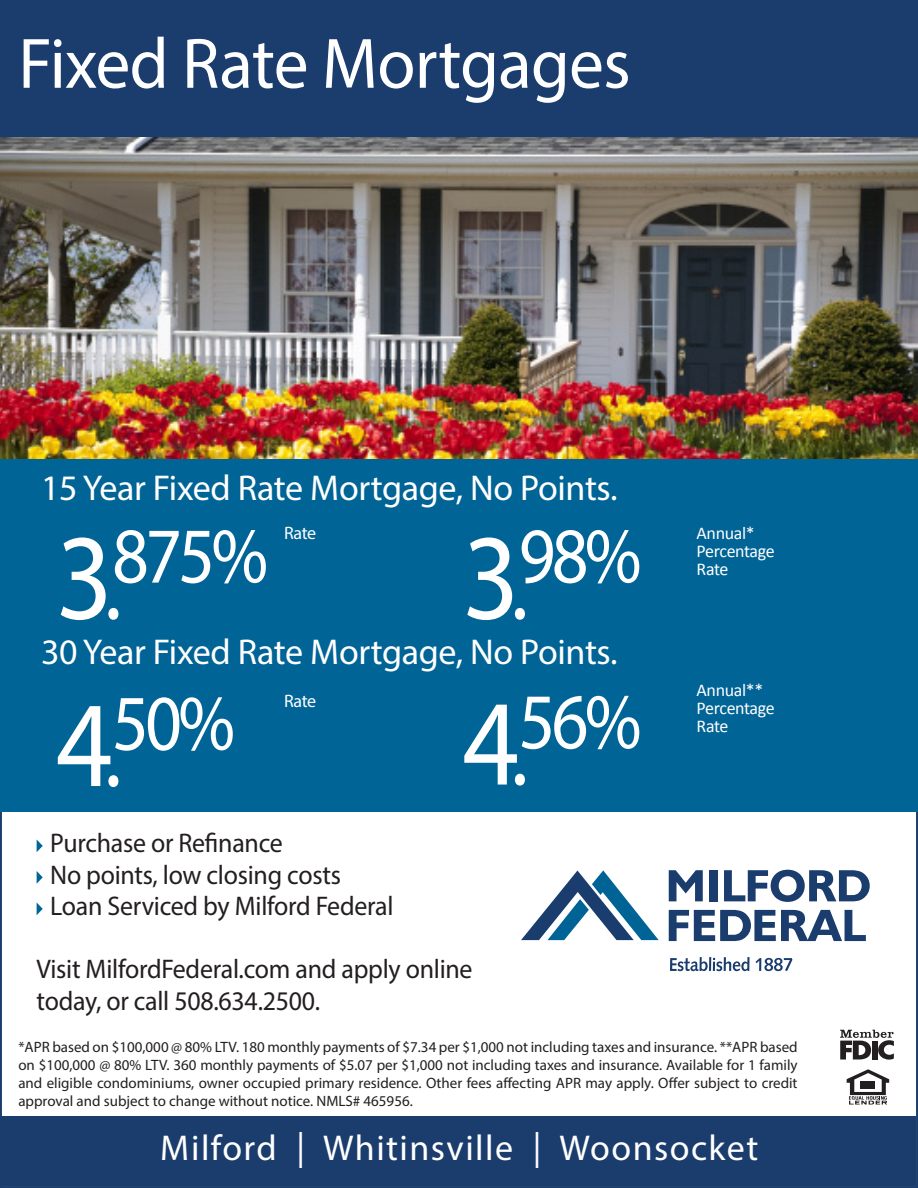
<style>
.page{position:relative;width:918px;height:1188px;background:#fff}
.page>*{position:absolute;margin:0;border:0;box-sizing:border-box;transform-origin:0 0}
.t1{font:79.5px "Myriad Pro";letter-spacing:-.05em;color:#fff;scale:.9 1}
.Headline_White{font:72px "Myriad Pro";letter-spacing:-.01em;color:#fff;scale:.96 1}
.Sign_off_-_Towns_Bol{font:36px "Myriad Pro";letter-spacing:-.01em;color:#fff}
.Sign_off_-_Towns_Bol-2{font:36px "Myriad Pro";letter-spacing:.04em;color:#fff}
.Body_Copy{font:27px "Myriad Pro";letter-spacing:-.01em;color:#231f20;scale:.96 1}
.Body_Bold{font:27px/31.5px "Myriad Pro";letter-spacing:-.01em;color:#231f20;scale:.96 1}
.t2{font:18px "Calibri";letter-spacing:-.02em;color:#fff}
.t3{font:18px "Myriad Pro";letter-spacing:-.025em;color:#fff}
.Legal_Text{font:15px/18px "Myriad Pro";color:#231f20;text-align:justify}
.s1{font-size:122.85px}
.s2{font-size:94.05px}
</style>
<div class="page">
<div style="left:0;top:458px;width:918px;height:354px;background:#006496"></div>
<div style="left:0;top:0;width:918px;height:138px;background:#1a3d6d"></div>
<svg style="left:847px;top:1069px;width:42px;height:36px"></svg>
<svg style="left:840px;top:1030px;width:54px;height:30px"></svg>
<div style="left:872px;top:1041px;width:5px;height:19px;background:#231f20"></div>
<div style="left:2px;top:1117px;width:914px;height:69px;background:#1a3d6d"></div>
<svg style="left:36px;top:839px;width:7px;height:13px"></svg>
<svg style="left:36px;top:871px;width:7px;height:13px"></svg>
<svg style="left:36px;top:902px;width:7px;height:13px"></svg>
<svg style="left:521px;top:870px;width:138px;height:70px"></svg>
<svg style="left:669px;top:870px;width:34px;height:31px"></svg>
<div style="left:709px;top:870px;width:8px;height:31px;background:#1a3d6e"></div>
<svg style="left:724px;top:870px;width:146px;height:32px"></svg>
<svg style="left:669px;top:910px;width:197px;height:31px"></svg>
<svg style="left:670px;top:957px;width:80px;height:14px"></svg>
<svg style="left:756px;top:958px;width:36px;height:13px"></svg>
<img style="left:0;top:138px;width:918px;height:320px">
<p class="Headline_White" style="left:18px;top:19px;width:639px">Fixed Rate Mortgages</p>
<p class="Sign_off_-_Towns_Bol" style="left:41px;top:465px;width:578px">15 Year Fixed Rate Mortgage, No Points.</p>
<p class="t1" style="left:56px;top:507px;width:237px"><span class="s1">3</span><span class="s2">.</span>875%</p>
<p class="t3" style="left:284px;top:522px;width:34px">Rate</p>
<p class="t2" style="left:697px;top:521px;width:60px">Annual*</p>
<p class="t1" style="left:463px;top:507px;width:200px"><span class="s1">3</span><span class="s2">.</span>98%</p>
<p class="t2" style="left:697px;top:539px;width:80px">Percentage</p>
<p class="t2" style="left:697px;top:557px;width:33px">Rate</p>
<p class="Sign_off_-_Towns_Bol" style="left:41px;top:630px;width:578px">30 Year Fixed Rate Mortgage, No Points.</p>
<p class="t1" style="left:56px;top:674px;width:200px"><span class="s1">4</span><span class="s2">.</span>50%</p>
<p class="t3" style="left:284px;top:690px;width:34px">Rate</p>
<p class="t1" style="left:463px;top:673px;width:200px"><span class="s1">4</span><span class="s2">.</span>56%</p>
<p class="Body_Copy" style="left:50px;top:827px;width:244px">Purchase or Refinance</p>
<p class="Body_Copy" style="left:50px;top:858px;width:304px">No points, low closing costs</p>
<p class="Body_Copy" style="left:50px;top:890px;width:359px">Loan Serviced by Milford Federal</p>
<p class="Body_Bold" style="left:37px;top:953px;width:456px">Visit MilfordFederal.com and apply online today, or call 508.634.2500.</p>
<p class="t2" style="left:697px;top:679px;width:68px">Annual**</p>
<p class="t2" style="left:697px;top:697px;width:80px">Percentage</p>
<p class="t2" style="left:697px;top:715px;width:33px">Rate</p>
<p class="Legal_Text" style="left:18px;top:1038px;width:781px">*APR based on $100,000 @ 80% LTV. 180 monthly payments of $7.34 per $1,000 not including taxes and insurance. **APR based on $100,000 @ 80% LTV. 360 monthly payments of $5.07 per $1,000 not including taxes and insurance. Available for 1 family and eligible condominiums, owner occupied primary residence. Other fees affecting APR may apply. Offer subject to credit approval and subject to change without notice. NMLS# 465956.</p>
<p class="Sign_off_-_Towns_Bol-2" style="left:160px;top:1126px;width:599px">Milford | Whitinsville | Woonsocket</p>
</div>
